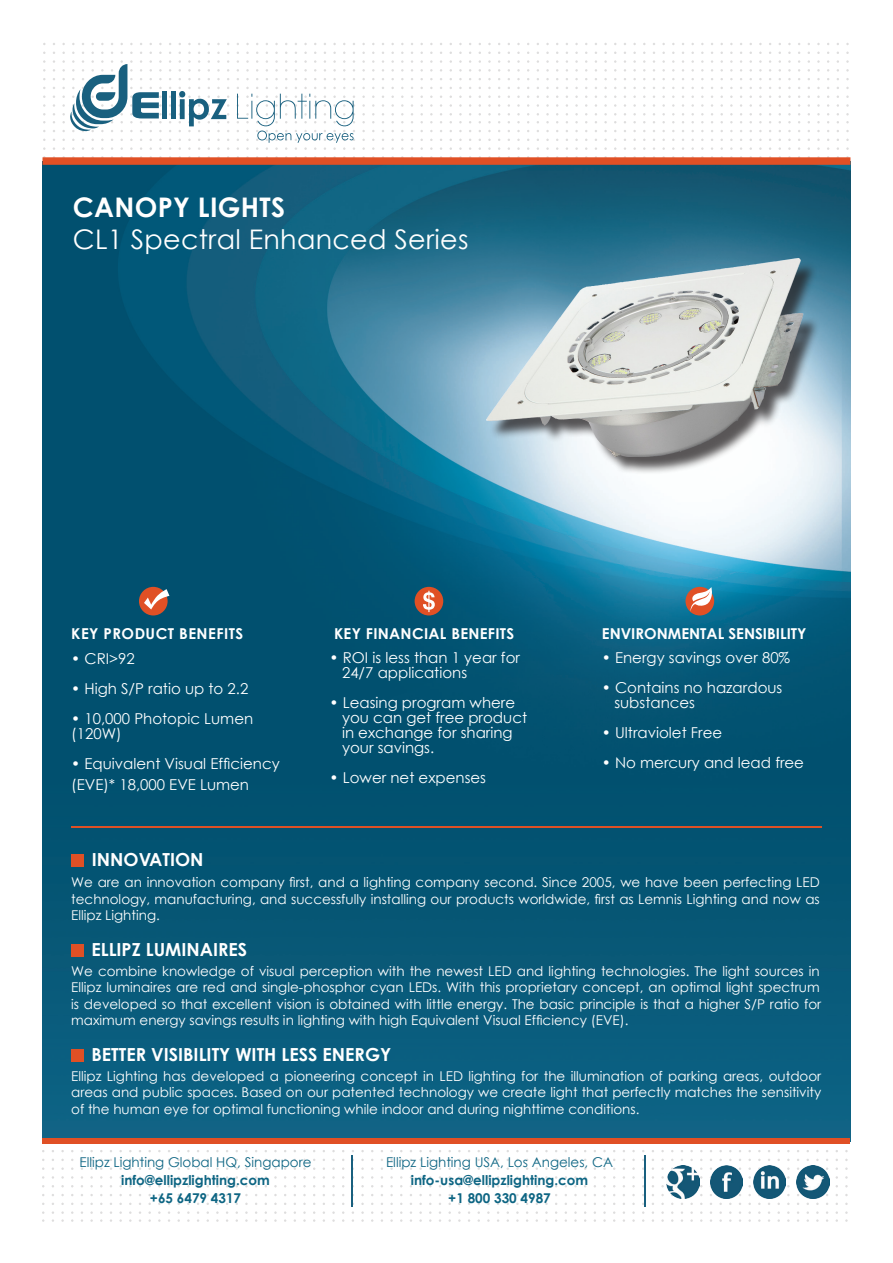
<style>
.page{position:relative;width:893px;height:1263px;background:#fff}
.page>*{position:absolute;margin:0;border:0;box-sizing:border-box;transform-origin:0 0}
.t1{font:27px "Century Gothic";letter-spacing:.01em;color:#fff}
.t2{font:700 27px "Century Gothic";letter-spacing:.01em;color:#fff}
.t3{font:700 18px "Century Gothic";color:#fff}
.t4{font:15px/15px "Century Gothic";color:#fff}
.t5{font:700 15px "Century Gothic";letter-spacing:.02em;color:#fff}
.t6{font:700 15px "Century Gothic";color:#fff}
.t7{font:13.5px/16.5px "Century Gothic";color:#fff;text-align:justify}
.t8{font:700 13.5px "Century Gothic";color:#0d6583}
.t9{font:13.5px "Century Gothic";color:#0d6583}
</style>
<div class="page">
<svg style="left:450px;top:43px;width:399px;height:20px"></svg>
<svg style="left:450px;top:69px;width:399px;height:88px"></svg>
<svg style="left:42px;top:1141px;width:399px;height:20px"></svg>
<svg style="left:42px;top:1167px;width:399px;height:55px"></svg>
<svg style="left:448px;top:1150px;width:400px;height:11px"></svg>
<svg style="left:448px;top:1167px;width:400px;height:55px"></svg>
<img style="left:43px;top:165px;width:807px;height:973px">
<div style="left:43px;top:157px;width:807px;height:8px;background:#e05025"></div>
<svg style="left:43px;top:43px;width:399px;height:124px"></svg>
<img style="left:474px;top:215px;width:348px;height:274px">
<div style="left:139px;top:587px;width:29px;height:28px;background:#e05025;border-radius:50%"></div>
<svg style="left:144px;top:589px;width:25px;height:20px"></svg>
<div style="left:685px;top:587px;width:29px;height:28px;background:#e05025;border-radius:50%"></div>
<svg style="left:690px;top:587px;width:23px;height:25px"></svg>
<div style="left:415px;top:587px;width:28px;height:28px;background:#e05025;border-radius:50%"></div>
<svg style="left:423px;top:591px;width:12px;height:21px"></svg>
<div style="left:71px;top:854px;width:13px;height:12px;background:#e05025"></div>
<div style="left:71px;top:944px;width:13px;height:12px;background:#e05025"></div>
<div style="left:71px;top:1049px;width:13px;height:12px;background:#e05025"></div>
<div style="left:43px;top:1138px;width:807px;height:6px;background:#e05025"></div>
<hr style="left:352px;top:1155px;width:1px;height:51px;background:#19607f">
<hr style="left:644px;top:1155px;width:2px;height:51px;background:#19607f">
<hr style="left:71px;top:826px;width:751px;height:2px;background:#e05025">
<img style="left:710px;top:1166px;width:32px;height:32px">
<img style="left:667px;top:1166px;width:32px;height:32px">
<img style="left:753px;top:1166px;width:33px;height:32px">
<img style="left:797px;top:1166px;width:32px;height:32px">
<p class="t2" style="left:73px;top:187px;width:214px">CANOPY LIGHTS</p>
<p class="t1" style="left:73px;top:221px;width:397px">CL1 Spectral Enhanced Series</p>
<p class="t5" style="left:71px;top:622px;width:174px">KEY PRODUCT BENEFITS</p>
<p class="t4" style="left:71px;top:651px;width:65px">• CRI&gt;92</p>
<p class="t4" style="left:71px;top:681px;width:179px">• High S/P ratio up to 2.2</p>
<p class="t4" style="left:71px;top:711px;width:183px">• 10,000 Photopic Lumen (120W)</p>
<p class="t4" style="left:71px;top:753px;width:210px;line-height:21px">• Equivalent Visual Efficiency (EVE)* 18,000 EVE Lumen</p>
<p class="t5" style="left:334px;top:622px;width:182px">KEY FINANCIAL BENEFITS</p>
<p class="t4" style="left:342px;top:650px;width:179px;text-indent:-12px">• ROI is less than 1 year for<br>24/7 applications</p>
<p class="t4" style="left:342px;top:695px;width:187px;text-indent:-12px">• Leasing program where you can get free product in exchange for sharing</p>
<p class="t4" style="left:342px;top:740px;width:94px">your savings.</p>
<p class="t4" style="left:330px;top:770px;width:158px">• Lower net expenses</p>
<p class="t6" style="left:602px;top:622px;width:206px">ENVIRONMENTAL SENSIBILITY</p>
<p class="t4" style="left:602px;top:650px;width:190px">• Energy savings over 80%</p>
<p class="t4" style="left:614px;top:680px;width:170px;text-indent:-12px">• Contains no hazardous substances</p>
<p class="t4" style="left:602px;top:725px;width:122px">• Ultraviolet Free</p>
<p class="t4" style="left:602px;top:755px;width:204px">• No mercury and lead free</p>
<p class="t3" style="left:92px;top:846px;width:113px">INNOVATION</p>
<p class="t7" style="left:71px;top:874px;width:750px">We are an innovation company first, and a lighting company second. Since 2005, we have been perfecting LED technology, manufacturing, and successfully installing our products worldwide, first as Lemnis Lighting and now as Ellipz Lighting.</p>
<p class="t3" style="left:91px;top:936px;width:157px">ELLIPZ LUMINAIRES</p>
<p class="t7" style="left:71px;top:962px;width:752px">We combine knowledge of visual perception with the newest LED and lighting technologies. The light sources in Ellipz luminaires are red and single-phosphor cyan LEDs. With this proprietary concept, an optimal light spectrum is developed so that excellent vision is obtained with little energy. The basic principle is that a higher S/P ratio for maximum energy savings results in lighting with high Equivalent Visual Efficiency (EVE).</p>
<p class="t3" style="left:91px;top:1041px;width:301px">BETTER VISIBILITY WITH LESS ENERGY</p>
<p class="t7" style="left:71px;top:1067px;width:752px">Ellipz Lighting has developed a pioneering concept in LED lighting for the illumination of parking areas, outdoor areas and public spaces. Based on our patented technology we create light that perfectly matches the sensitivity of the human eye for optimal functioning while indoor and during nighttime conditions.</p>
<p class="t9" style="left:79px;top:1153px;width:234px">Ellipz Lighting Global HQ, Singapore</p>
<p class="t8" style="left:121px;top:1170px;width:150px">info@ellipzlighting.com</p>
<p class="t8" style="left:150px;top:1188px;width:93px">+65 6479 4317</p>
<p class="t9" style="left:386px;top:1153px;width:228px">Ellipz Lighting USA, Los Angeles, CA</p>
<p class="t8" style="left:411px;top:1170px;width:179px">info-usa@ellipzlighting.com</p>
<p class="t8" style="left:448px;top:1188px;width:104px">+1 800 330 4987</p>
</div>
